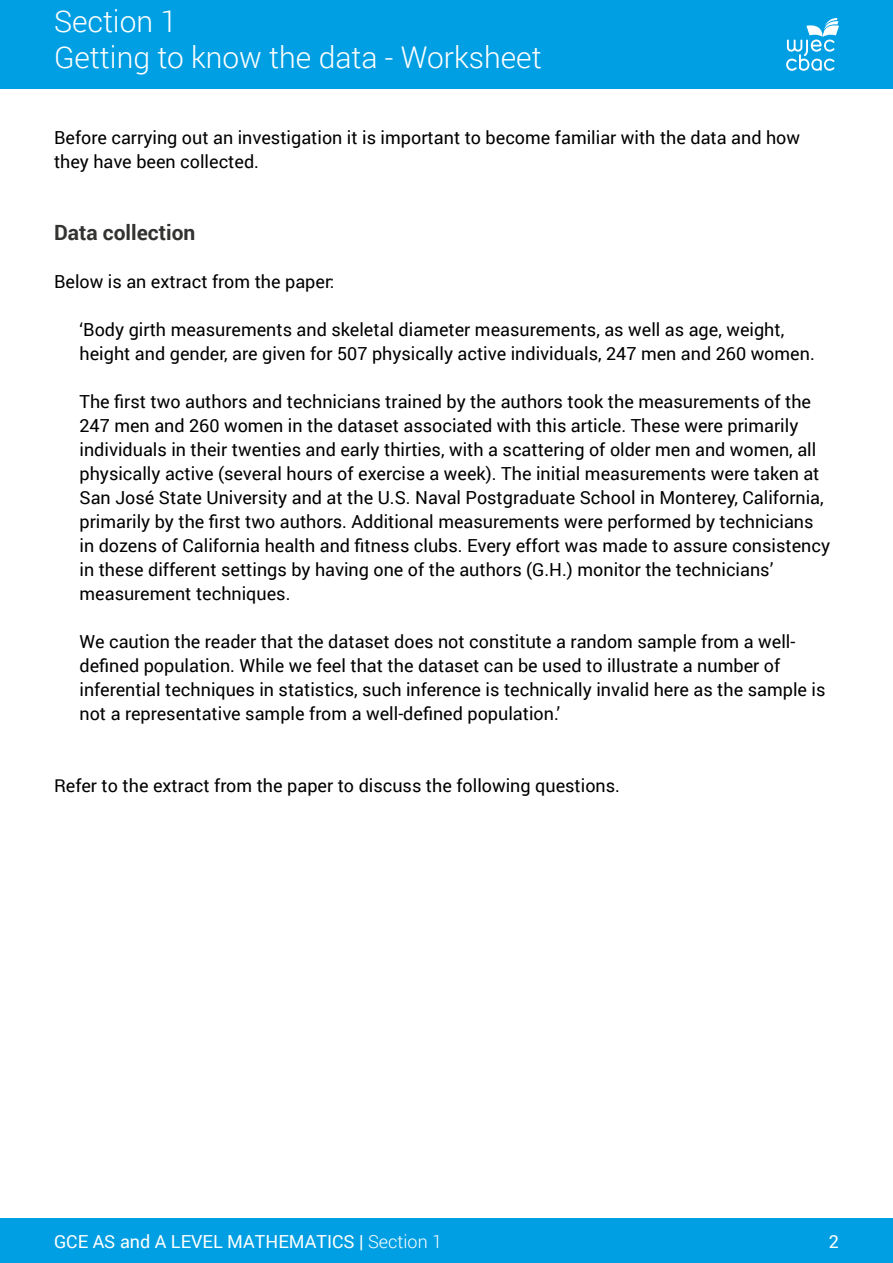
<style>
.page{position:relative;width:893px;height:1263px;background:#fff}
.page>*{position:absolute;margin:0;border:0;box-sizing:border-box;transform-origin:0 0}
.t1{font:300 30px/36px "Roboto";color:#fff}
.t2{font:700 21px "Roboto";color:#333332}
.t3{font:18px/24px "Roboto";color:#000}
.t4{font:18px "Roboto";color:#fff}
.s1{font-weight:300}
</style>
<div class="page">
<div style="left:0;top:0;width:893px;height:89px;background:#009fe3"></div>
<div style="left:0;top:1218px;width:893px;height:45px;background:#009fe3"></div>
<svg style="left:786px;top:18px;width:53px;height:53px"></svg>
<h1 class="t1" style="left:54px;top:2px;width:489px">Section 1<br>Getting to know the data - Worksheet</h1>
<p class="t3" style="left:54px;top:125px;width:748px">Before carrying out an investigation it is important to become familiar with the data and how they have been collected.</p>
<p class="t2" style="left:54px;top:218px;width:143px">Data collection</p>
<p class="t3" style="left:54px;top:269px;width:282px">Below is an extract from the paper:</p>
<p class="t3" style="left:80px;top:317px;width:737px">‘Body girth measurements and skeletal diameter measurements, as well as age, weight, height and gender, are given for 507 physically active individuals, 247 men and 260 women.</p>
<p class="t3" style="left:80px;top:389px;width:752px">The first two authors and technicians trained by the authors took the measurements of the 247 men and 260 women in the dataset associated with this article. These were primarily individuals in their twenties and early thirties, with a scattering of older men and women, all physically active (several hours of exercise a week). The initial measurements were taken at San José State University and at the U.S. Naval Postgraduate School in Monterey, California, primarily by the first two authors. Additional measurements were performed by technicians in dozens of California health and fitness clubs. Every effort was made to assure consistency in these different settings by having one of the authors (G.H.) monitor the technicians’ measurement techniques.</p>
<p class="t3" style="left:80px;top:629px;width:747px">We caution the reader that the dataset does not constitute a random sample from a well&shy;defined population. While we feel that the dataset can be used to illustrate a number of inferential techniques in statistics, such inference is technically invalid here as the sample is not a representative sample from a well-defined population.’</p>
<p class="t3" style="left:54px;top:773px;width:568px">Refer to the extract from the paper to discuss the following questions.</p>
<p class="t4" style="left:54px;top:1229px;width:390px">GCE AS and A LEVEL MATHEMATICS | <span class="s1">Section 1</span></p>
<p class="t4" style="left:829px;top:1229px;width:12px">2</p>
</div>
